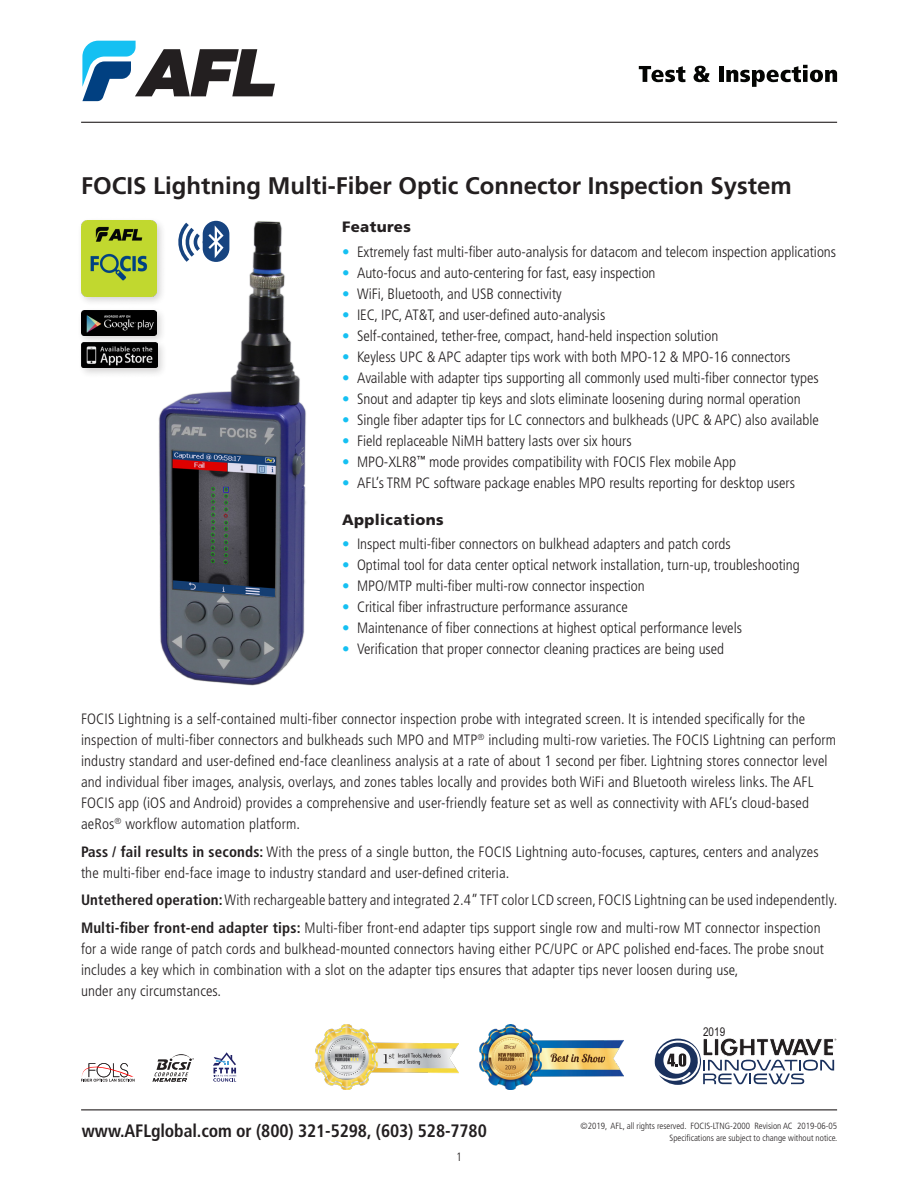
<style>
.page{position:relative;width:918px;height:1188px;background:#fff}
.page>*{position:absolute;margin:0;border:0;box-sizing:border-box;transform-origin:0 0}
.t1{font:700 24px "Frutiger LT Std";color:#231f20}
.t2{font:700 condensed 18px "Frutiger LT Std";letter-spacing:-.005em;color:#231f20}
.PP_Body{font:300 condensed 15px/21px "Frutiger LT Std";letter-spacing:.01em;color:#231f20}
.PP_Subhead{font:900 15px "Frutiger LT Std";letter-spacing:.025em;color:#231f20}
.t3{font:12.15px "Arial Narrow";color:#231f20}
.t4{font:300 condensed 12px "Frutiger LT Std";color:#231f20}
.t5{font:300 condensed 9px/12px "Frutiger LT Std";color:#231f20;text-align:right}
.s1{color:#15c0f2}
.s2{font-weight:700}
</style>
<div class="page">
<hr style="left:81px;top:122px;width:756px;height:1px;background:#231f20">
<hr style="left:81px;top:1109px;width:756px;height:1px;background:#231f20">
<svg style="left:639px;top:66px;width:46px;height:16px"></svg>
<svg style="left:694px;top:66px;width:16px;height:16px"></svg>
<div style="left:719px;top:66px;width:5px;height:16px;background:#040503"></div>
<svg style="left:726px;top:65px;width:111px;height:22px"></svg>
<svg style="left:82px;top:41px;width:193px;height:60px"></svg>
<svg style="left:81px;top:1063px;width:54px;height:19px"></svg>
<svg style="left:213px;top:1052px;width:23px;height:30px"></svg>
<svg style="left:153px;top:1054px;width:41px;height:28px"></svg>
<div style="left:78px;top:338px;width:90px;height:40px;background:#231f20;opacity:.2"></div>
<img style="left:82px;top:346px;width:76px;height:22px">
<div style="left:77px;top:307px;width:90px;height:39px;background:#231f20;opacity:.2"></div>
<img style="left:81px;top:311px;width:76px;height:25px">
<div style="left:77px;top:217px;width:90px;height:90px;background:#231f20;opacity:.2"></div>
<img style="left:81px;top:221px;width:76px;height:76px">
<img style="left:159px;top:221px;width:147px;height:465px">
<img style="left:316px;top:1025px;width:143px;height:64px">
<img style="left:480px;top:1025px;width:143px;height:64px">
<svg style="left:655px;top:1038px;width:181px;height:47px"></svg>
<h1 class="t1" style="left:81px;top:171px;width:712px">FOCIS Lightning Multi-Fiber Optic Connector Inspection System</h1>
<p class="PP_Subhead" style="left:342px;top:218px;width:71px">Features</p>
<p class="PP_Body" style="left:342px;top:241px;width:496px"><span class="s1">•</span> Extremely fast multi-fiber auto-analysis for datacom and telecom inspection applications</p>
<p class="PP_Body" style="left:342px;top:262px;width:315px"><span class="s1">•</span> Auto-focus and auto-centering for fast, easy inspection</p>
<p class="PP_Body" style="left:342px;top:283px;width:221px"><span class="s1">•</span> WiFi, Bluetooth, and USB connectivity</p>
<p class="PP_Body" style="left:342px;top:304px;width:265px"><span class="s1">•</span> IEC, IPC, AT&amp;T, and user-defined auto-analysis</p>
<p class="PP_Body" style="left:342px;top:325px;width:378px"><span class="s1">•</span> Self-contained, tether-free, compact, hand-held inspection solution</p>
<p class="PP_Body" style="left:342px;top:346px;width:450px"><span class="s1">•</span> Keyless UPC &amp; APC adapter tips work with both MPO-12 &amp; MPO-16 connectors</p>
<p class="PP_Body" style="left:342px;top:367px;width:478px"><span class="s1">•</span> Available with adapter tips supporting all commonly used multi-fiber connector types</p>
<p class="PP_Body" style="left:342px;top:388px;width:460px"><span class="s1">•</span> Snout and adapter tip keys and slots eliminate loosening during normal operation</p>
<p class="PP_Body" style="left:342px;top:409px;width:478px"><span class="s1">•</span> Single fiber adapter tips for LC connectors and bulkheads (UPC &amp; APC) also available</p>
<p class="PP_Body" style="left:342px;top:430px;width:291px"><span class="s1">•</span> Field replaceable NiMH battery lasts over six hours</p>
<p class="PP_Body" style="left:342px;top:451px;width:396px"><span class="s1">•</span> MPO-XLR8<sup>™</sup> mode provides compatibility with FOCIS Flex mobile App</p>
<p class="PP_Body" style="left:342px;top:472px;width:455px"><span class="s1">•</span> AFL’s TRM PC software package enables MPO results reporting for desktop users</p>
<p class="PP_Subhead" style="left:342px;top:510px;width:103px">Applications</p>
<p class="PP_Body" style="left:342px;top:534px;width:390px"><span class="s1">•</span> Inspect multi-fiber connectors on bulkhead adapters and patch cords</p>
<p class="PP_Body" style="left:342px;top:555px;width:459px"><span class="s1">•</span> Optimal tool for data center optical network installation, turn-up, troubleshooting</p>
<p class="PP_Body" style="left:342px;top:576px;width:304px"><span class="s1">•</span> MPO/MTP multi-fiber multi-row connector inspection</p>
<p class="PP_Body" style="left:342px;top:597px;width:287px"><span class="s1">•</span> Critical fiber infrastructure performance assurance</p>
<p class="PP_Body" style="left:342px;top:618px;width:402px"><span class="s1">•</span> Maintenance of fiber connections at highest optical performance levels</p>
<p class="PP_Body" style="left:342px;top:639px;width:384px"><span class="s1">•</span> Verification that proper connector cleaning practices are being used</p>
<p class="PP_Body" style="left:81px;top:709px;width:757px">FOCIS Lightning is a self-contained multi-fiber connector inspection probe with integrated screen. It is intended specifically for the inspection of multi-fiber connectors and bulkheads such MPO and MTP<sup>®</sup> including multi-row varieties. The FOCIS Lightning can perform industry standard and user-defined end-face cleanliness analysis at a rate of about 1 second per fiber. Lightning stores connector level and individual fiber images, analysis, overlays, and zones tables locally and provides both WiFi and Bluetooth wireless links. The AFL FOCIS app (iOS and Android) provides a comprehensive and user-friendly feature set as well as connectivity with AFL’s cloud-based aeRos<sup>®</sup> workflow automation platform.</p>
<p class="PP_Body" style="left:81px;top:841px;width:739px"><span class="s2">Pass / fail results in seconds:</span> With the press of a single button, the FOCIS Lightning auto-focuses, captures, centers and analyzes the multi-fiber end-face image to industry standard and user-defined criteria.</p>
<p class="PP_Body" style="left:81px;top:890px;width:758px"><span class="s2">Untethered operation:</span> With rechargeable battery and integrated 2.4” TFT color LCD screen, FOCIS Lightning can be used independently.</p>
<p class="PP_Body" style="left:81px;top:917px;width:745px"><span class="s2">Multi-fiber front-end adapter tips:</span> Multi-fiber front-end adapter tips support single row and multi-row MT connector inspection for a wide range of patch cords and bulkhead-mounted connectors having either PC/UPC or APC polished end-faces. The probe snout includes a key which in combination with a slot on the adapter tips ensures that adapter tips never loosen during use,<br>under any circumstances.</p>
<p class="t3" style="left:703px;top:1022px;width:24px">2019</p>
<p class="t2" style="left:82px;top:1120px;width:406px">www.AFLglobal.com or (800) 321-5298, (603) 528-7780</p>
<p class="t5" style="left:581px;top:1120px;width:258px">©2019, AFL, all rights reserved. FOCIS-LTNG-2000 Revision AC 2019-06-05<br>Specifications are subject to change without notice.</p>
<p class="t4" style="left:456px;top:1150px;width:7px">1</p>
</div>
